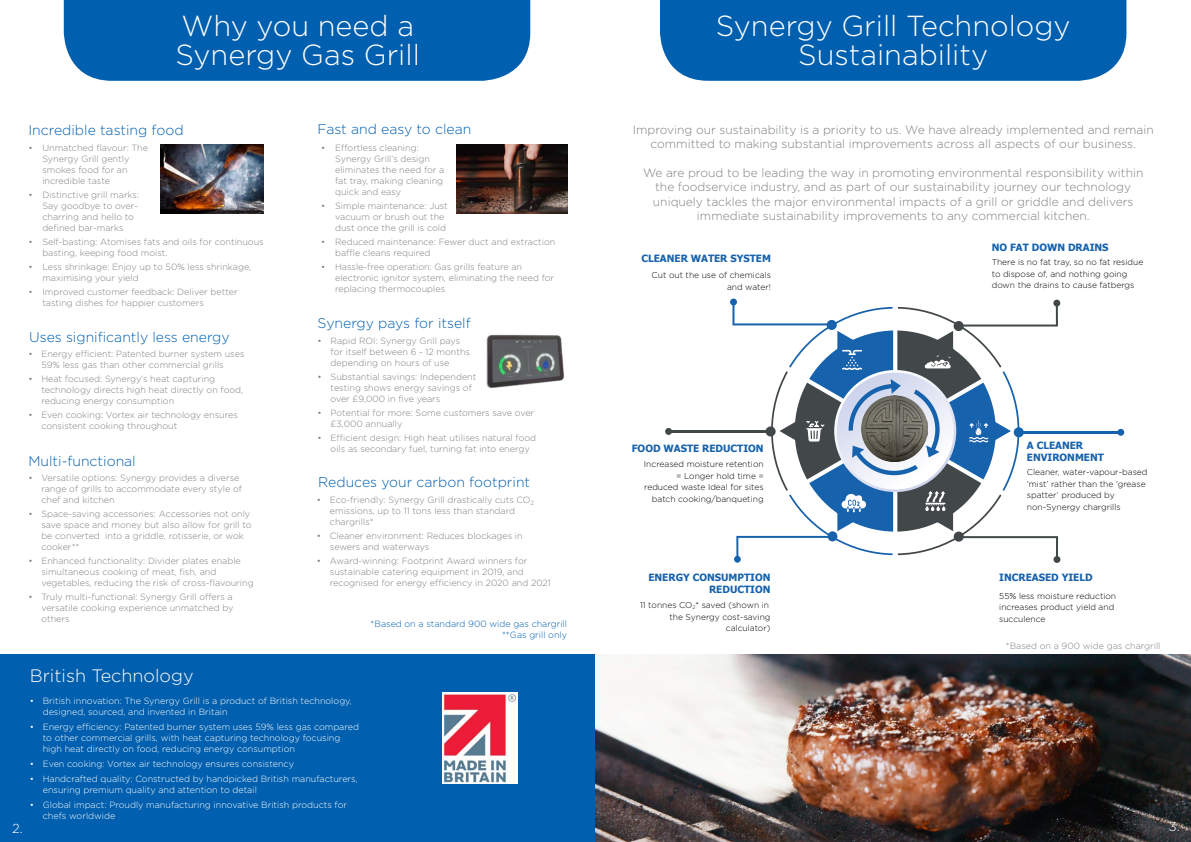
<style>
.page{position:relative;width:1191px;height:842px;background:#fff}
.page>*{position:absolute;margin:0;border:0;box-sizing:border-box;transform-origin:0 0}
.t1{font:300 29px/29px "Gotham";color:#fff}
.t2{font:300 18px "Gotham";color:#fff}
.t3{font:300 14px "Gotham";color:#005fae}
.t4{font:300 13px "Gotham";color:#fff}
.t5{font:300 12px/14.4px "Gotham";color:#7e8083;text-align:center}
.t6{font:700 10px/12px "Tahoma";color:#1762ac;text-align:right}
.t7{font:300 9px/11px "Gotham";color:#7e8083}
.t8{font:300 9px/11px "Gotham";color:#fff}
.t9{font:300 9px/11px "Gotham";color:#818285}
.t10{font:300 9px/11px "Gotham";color:#005fae;text-align:right}
.t11{font:300 8.5px/11.6px "Gotham";color:#000;text-align:right}
</style>
<div class="page">
<div style="left:0;top:655px;width:595px;height:187px;background:#005fae"></div>
<img style="left:595px;top:655px;width:596px;height:187px">
<img style="left:486px;top:334px;width:79px;height:55px">
<img style="left:160px;top:145px;width:104px;height:68px">
<img style="left:456px;top:145px;width:111px;height:68px">
<img style="left:442px;top:693px;width:75px;height:91px">
<div style="left:64px;top:0;width:466px;height:81px;background:#005fae"></div>
<div style="left:660px;top:0;width:466px;height:81px;background:#005fae"></div>
<div style="left:1053px;top:300px;width:7px;height:7px;background:#42484a;border-radius:50%"></div>
<div style="left:730px;top:299px;width:7px;height:6px;background:#1762ac;border-radius:50%"></div>
<div style="left:1053px;top:556px;width:7px;height:7px;background:#42484a;border-radius:50%"></div>
<div style="left:734px;top:556px;width:6px;height:7px;background:#1762ac;border-radius:50%"></div>
<svg style="left:732px;top:302px;width:326px;height:257px"></svg>
<div style="left:665px;top:428px;width:7px;height:7px;background:#42484a;border-radius:50%"></div>
<div style="left:765px;top:426px;width:10px;height:10px;background:#42484a;border-radius:50%"></div>
<hr style="left:668px;top:430px;width:105px;height:2px;background:#42484a">
<div style="left:1117px;top:429px;width:7px;height:7px;background:#1762ac;border-radius:50%"></div>
<svg style="left:1013px;top:427px;width:10px;height:10px"></svg>
<hr style="left:1015px;top:431px;width:105px;height:2px;background:#1762ac">
<h1 class="t1" style="left:175px;top:11px;width:246px">Why you need a<br>Synergy Gas Grill</h1>
<h1 class="t1" style="left:716px;top:11px;width:356px;text-align:center">Synergy Grill Technology<br>Sustainability</h1>
<h3 class="t3" style="left:28px;top:122px;width:157px">Incredible tasting food</h3>
<p class="t7" style="left:42px;top:142px;width:107px;text-indent:-14px">• Unmatched flavour: The<br>Synergy Grill gently smokes food for an incredible taste</p>
<p class="t7" style="left:42px;top:189px;width:98px;text-indent:-14px">• Distinctive grill marks:<br>Say goodbye to over&shy;charring and hello to defined bar-marks</p>
<p class="t7" style="left:42px;top:236px;width:223px;text-indent:-14px">• Self-basting: Atomises fats and oils for continuous basting, keeping food moist.</p>
<p class="t7" style="left:42px;top:261px;width:210px;text-indent:-14px">• Less shrinkage: Enjoy up to 50% less shrinkage, maximising your yield</p>
<p class="t9" style="left:42px;top:286px;width:197px;text-indent:-14px">• Improved customer feedback: Deliver better tasting dishes for happier customers</p>
<h3 class="t3" style="left:29px;top:329px;width:202px">Uses significantly less energy</h3>
<p class="t7" style="left:41px;top:349px;width:205px;text-indent:-13px">• Energy efficient: Patented burner system uses<br>59% less gas than other commercial grills</p>
<p class="t7" style="left:41px;top:374px;width:203px;text-indent:-13px">• Heat focused: Synergy’s heat capturing technology directs high heat directly on food, reducing energy consumption</p>
<p class="t7" style="left:41px;top:410px;width:198px;text-indent:-13px">• Even cooking: Vortex air technology ensures consistent cooking throughout</p>
<h3 class="t3" style="left:28px;top:453px;width:109px">Multi-functional</h3>
<p class="t7" style="left:41px;top:473px;width:202px;text-indent:-13px">• Versatile options: Synergy provides a diverse range of grills to accommodate every style of chef and kitchen</p>
<p class="t7" style="left:41px;top:509px;width:212px;text-indent:-13px">• Space-saving accessories: Accessories not only save space and money but also allow for grill to be converted into a griddle, rotisserie, or wok cooker**</p>
<p class="t7" style="left:41px;top:556px;width:214px;text-indent:-13px">• Enhanced functionality: Divider plates enable simultaneous cooking of meat, fish, and vegetables, reducing the risk of cross-flavouring</p>
<p class="t7" style="left:41px;top:592px;width:194px;text-align:justify;text-indent:-13px">• Truly multi-functional: Synergy Grill offers a versatile cooking experience unmatched by others</p>
<h2 class="t2" style="left:30px;top:666px;width:165px">British Technology</h2>
<h3 class="t3" style="left:317px;top:121px;width:155px">Fast and easy to clean</h3>
<p class="t7" style="left:335px;top:142px;width:111px;text-indent:-14px">• Effortless cleaning:<br>Synergy Grill’s design eliminates the need for a fat tray, making cleaning quick and easy</p>
<p class="t7" style="left:335px;top:200px;width:114px;text-indent:-14px">• Simple maintenance: Just vacuum or brush out the dust once the grill is cold</p>
<p class="t7" style="left:335px;top:236px;width:222px;text-indent:-14px">• Reduced maintenance: Fewer duct and extraction baffle cleans required</p>
<p class="t7" style="left:335px;top:261px;width:221px;text-indent:-14px">• Hassle-free operation: Gas grills feature an electronic ignitor system, eliminating the need for replacing thermocouples</p>
<h3 class="t3" style="left:317px;top:316px;width:155px">Synergy pays for itself</h3>
<p class="t7" style="left:330px;top:335px;width:141px;text-indent:-13px">• Rapid ROI: Synergy Grill pays for itself between 6 - 12 months depending on hours of use</p>
<p class="t7" style="left:330px;top:371px;width:147px;text-indent:-13px">• Substantial savings: Independent testing shows energy savings of over £9,000 in five years</p>
<p class="t7" style="left:330px;top:407px;width:205px;text-indent:-13px">• Potential for more: Some customers save over £3,000 annually</p>
<p class="t7" style="left:330px;top:432px;width:207px;text-indent:-13px">• Efficient design: High heat utilises natural food oils as secondary fuel, turning fat into energy</p>
<h3 class="t3" style="left:318px;top:475px;width:213px">Reduces your carbon footprint</h3>
<p class="t7" style="left:330px;top:494px;width:206px;text-indent:-13px">• Eco-friendly: Synergy Grill drastically cuts CO<sub>2 </sub>emissions, up to 11 tons less than standard chargrills*</p>
<p class="t7" style="left:330px;top:530px;width:194px;text-indent:-13px">• Cleaner environment: Reduces blockages in sewers and waterways</p>
<p class="t7" style="left:330px;top:555px;width:223px;text-indent:-13px">• Award-winning: Footprint Award winners for sustainable catering equipment in 2019, and recognised for energy efficiency in 2020 and 2021</p>
<p class="t10" style="left:371px;top:618px;width:198px">*Based on a standard 900 wide gas chargrill **Gas grill only</p>
<h3 class="t4" style="left:12px;top:821px;width:12px">2.</h3>
<p class="t8" style="left:43px;top:695px;width:310px;text-indent:-13px">• British innovation: The Synergy Grill is a product of British technology, designed, sourced, and invented in Britain</p>
<p class="t8" style="left:43px;top:721px;width:318px;text-indent:-13px">• Energy efficiency: Patented burner system uses 59% less gas compared to other commercial grills, with heat capturing technology focusing high heat directly on food, reducing energy consumption</p>
<p class="t8" style="left:30px;top:758px;width:266px">• Even cooking: Vortex air technology ensures consistency</p>
<p class="t8" style="left:43px;top:773px;width:316px;text-indent:-13px">• Handcrafted quality: Constructed by handpicked British manufacturers, ensuring premium quality and attention to detail</p>
<p class="t8" style="left:43px;top:799px;width:306px;text-indent:-13px">• Global impact: Proudly manufacturing innovative British products for chefs worldwide</p>
<h3 class="t5" style="left:633px;top:122px;width:522px">Improving our sustainability is a priority to us. We have already implemented and remain committed to making substantial improvements across all aspects of our business.</h3>
<p class="t5" style="left:643px;top:165px;width:502px">We are proud to be leading the way in promoting environmental responsibility within the foodservice industry, and as part of our sustainability journey our technology uniquely tackles the major environmental impacts of a grill or griddle and delivers immediate sustainability improvements to any commercial kitchen.</p>
<p class="t6" style="left:641px;top:253px;width:131px">CLEANER WATER SYSTEM</p>
<p class="t11" style="left:651px;top:269px;width:121px">Cut out the use of chemicals and water!</p>
<p class="t6" style="left:632px;top:443px;width:133px">FOOD WASTE REDUCTION</p>
<p class="t11" style="left:644px;top:458px;width:121px">Increased moisture retention = Longer hold time = reduced waste Ideal for sites batch cooking/banqueting</p>
<p class="t6" style="left:648px;top:572px;width:124px">ENERGY CONSUMPTION<br>REDUCTION</p>
<p class="t11" style="left:640px;top:599px;width:132px">11 tonnes CO<sub>2</sub>* saved (shown in the Synergy cost-saving calculator)</p>
<p class="t6" style="left:991px;top:241px;width:118px">NO FAT DOWN DRAINS</p>
<p class="t11" style="left:991px;top:256px;width:153px;text-align:left">There is no fat tray, so no fat residue to dispose of, and nothing going down the drains to cause fatbergs</p>
<p class="t6" style="left:1027px;top:439px;width:79px;text-align:left">A CLEANER<br>ENVIRONMENT</p>
<p class="t11" style="left:1026px;top:466px;width:122px;text-align:left">Cleaner, water-vapour-based ‘mist’ rather than the ‘grease spatter’ produced by non-Synergy chargrills</p>
<p class="t6" style="left:999px;top:572px;width:95px">INCREASED YIELD</p>
<p class="t11" style="left:999px;top:590px;width:118px;text-align:left">55% less moisture reduction increases product yield and succulence</p>
<p class="t7" style="left:1005px;top:640px;width:156px">*Based on a 900 wide gas chargrill</p>
<h3 class="t4" style="left:1168px;top:819px;width:12px">3.</h3>
</div>
